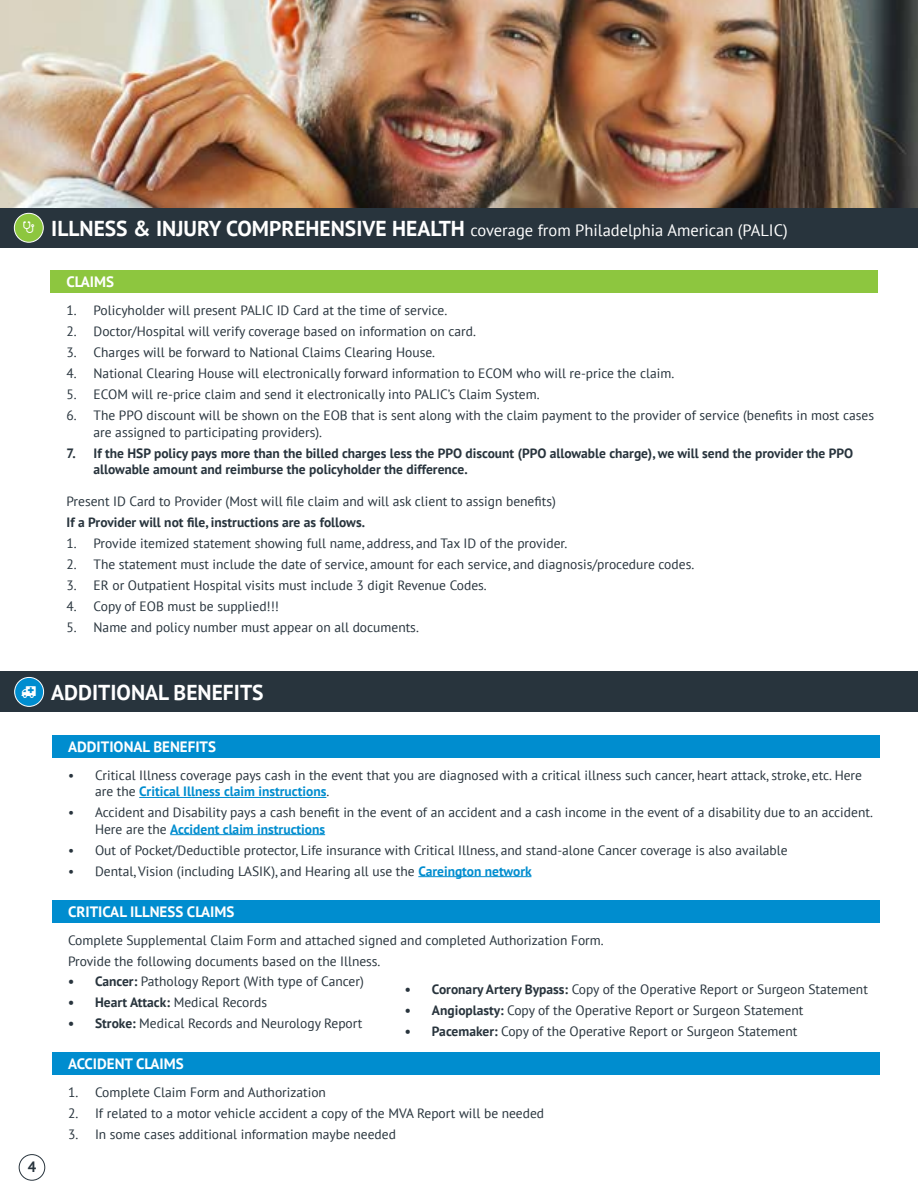
<style>
.page{position:relative;width:918px;height:1188px;background:#fff}
.page>*{position:absolute;margin:0;border:0;box-sizing:border-box;transform-origin:0 0}
.t1{font:700 21.6px "PT Sans";color:#fff}
.t2{font:16.5px "PT Sans";color:#fff}
.t3{font:700 15px "PT Sans";color:#fff}
.t4{font:700 15px "PT Sans";color:#28343d}
.t5{font:13.5px/16.2px "PT Sans";color:#28343d}
.t6{font:700 13.5px/16.2px "PT Sans";color:#28343d}
.s1{font-weight:700;font-size:21.6px}
.s2{font-weight:700;color:#008dcf}
.s3{font-weight:700}
</style>
<div class="page">
<div style="left:0;top:207px;width:918px;height:41px;background:#28343d"></div>
<div style="left:14px;top:213px;width:29px;height:29px;background:#8dc63f;border-radius:50%"></div>
<div style="left:14px;top:213px;width:30px;height:30px;border:1px solid #fff;border-radius:50%"></div>
<div style="left:51px;top:270px;width:827px;height:23px;background:#8dc63f"></div>
<img style="left:0;top:0;width:918px;height:207px">
<div style="left:0;top:672px;width:918px;height:40px;background:#28343d"></div>
<hr style="left:139px;top:797px;width:187px;height:1px;background:#008dcf">
<hr style="left:170px;top:834px;width:155px;height:1px;background:#008dcf">
<hr style="left:418px;top:876px;width:113px;height:1px;background:#008dcf">
<div style="left:52px;top:735px;width:828px;height:23px;background:#008dcf"></div>
<div style="left:52px;top:900px;width:828px;height:23px;background:#008dcf"></div>
<div style="left:52px;top:1052px;width:828px;height:22px;background:#008dcf"></div>
<div style="left:15px;top:677px;width:29px;height:29px;background:#008dcf;border-radius:50%"></div>
<div style="left:14px;top:677px;width:30px;height:30px;border:1px solid #fff;border-radius:50%"></div>
<div style="left:19px;top:1154px;width:26px;height:27px;border:1px solid #28343d;border-radius:50%"></div>
<p class="t2" style="left:51px;top:219px;width:738px"><span class="s1">ILLNESS &amp; INJURY COMPREHENSIVE HEALTH</span> coverage from Philadelphia American (PALIC)</p>
<p class="t3" style="left:67px;top:272px;width:49px">CLAIMS</p>
<p class="t5" style="left:67px;top:302px;width:382px">1. Policyholder will present PALIC ID Card at the time of service.</p>
<p class="t5" style="left:67px;top:323px;width:411px">2. Doctor/Hospital will verify coverage based on information on card.</p>
<p class="t5" style="left:67px;top:344px;width:370px">3. Charges will be forward to National Claims Clearing House.</p>
<p class="t5" style="left:67px;top:365px;width:609px">4. National Clearing House will electronically forward information to ECOM who will re-price the claim.</p>
<p class="t5" style="left:67px;top:386px;width:475px">5. ECOM will re-price claim and send it electronically into PALIC’s Claim System.</p>
<p class="t5" style="left:94px;top:407px;width:782px;text-indent:-27px">6. The PPO discount will be shown on the EOB that is sent along with the claim payment to the provider of service (benefits in most cases are assigned to participating providers).</p>
<p class="t6" style="left:94px;top:444px;width:761px;text-indent:-27px">7. If the HSP policy pays more than the billed charges less the PPO discount (PPO allowable charge), we will send the provider the PPO allowable amount and reimburse the policyholder the difference.</p>
<p class="t5" style="left:67px;top:493px;width:491px">Present ID Card to Provider (Most will file claim and will ask client to assign benefits)</p>
<p class="t6" style="left:67px;top:514px;width:300px">If a Provider will not file, instructions are as follows.</p>
<p class="t5" style="left:67px;top:535px;width:502px">1. Provide itemized statement showing full name, address, and Tax ID of the provider.</p>
<p class="t5" style="left:67px;top:556px;width:629px">2. The statement must include the date of service, amount for each service, and diagnosis/procedure codes.</p>
<p class="t5" style="left:67px;top:577px;width:422px">3. ER or Outpatient Hospital visits must include 3 digit Revenue Codes.</p>
<p class="t5" style="left:67px;top:598px;width:214px">4. Copy of EOB must be supplied!!!</p>
<p class="t5" style="left:67px;top:619px;width:354px">5. Name and policy number must appear on all documents.</p>
<h1 class="t1" style="left:51px;top:678px;width:214px">ADDITIONAL BENEFITS</h1>
<p class="t4" style="left:28px;top:1157px;width:10px">4</p>
<p class="t3" style="left:68px;top:737px;width:150px">ADDITIONAL BENEFITS</p>
<p class="t5" style="left:95px;top:767px;width:768px;text-indent:-27px">• Critical Illness coverage pays cash in the event that you are diagnosed with a critical illness such cancer, heart attack, stroke, etc. Here are the <span class="s2">Critical Illness claim instructions</span>.</p>
<p class="t5" style="left:95px;top:804px;width:780px;text-indent:-27px">• Accident and Disability pays a cash benefit in the event of an accident and a cash income in the event of a disability due to an accident.<br>Here are the <span class="s2">Accident claim instructions</span></p>
<p class="t5" style="left:68px;top:842px;width:721px">• Out of Pocket/Deductible protector, Life insurance with Critical Illness, and stand-alone Cancer coverage is also available</p>
<p class="t5" style="left:68px;top:863px;width:465px">• Dental, Vision (including LASIK), and Hearing all use the <span class="s2">Careington network</span></p>
<p class="t3" style="left:68px;top:902px;width:168px">CRITICAL ILLNESS CLAIMS</p>
<p class="t5" style="left:68px;top:930px;width:537px;line-height:21px">Complete Supplemental Claim Form and attached signed and completed Authorization Form.<br>Provide the following documents based on the Illness.</p>
<p class="t5" style="left:68px;top:973px;width:297px"><span class="s3">• Cancer:</span> Pathology Report (With type of Cancer)</p>
<p class="t5" style="left:68px;top:994px;width:201px"><span class="s3">• Heart Attack:</span> Medical Records</p>
<p class="t5" style="left:68px;top:1015px;width:296px"><span class="s3">• Stroke:</span> Medical Records and Neurology Report</p>
<p class="t5" style="left:405px;top:981px;width:464px"><span class="s3">• Coronary Artery Bypass:</span> Copy of the Operative Report or Surgeon Statement</p>
<p class="t5" style="left:405px;top:1002px;width:400px"><span class="s3">• Angioplasty:</span> Copy of the Operative Report or Surgeon Statement</p>
<p class="t5" style="left:405px;top:1023px;width:394px"><span class="s3">• Pacemaker:</span> Copy of the Operative Report or Surgeon Statement</p>
<p class="t3" style="left:68px;top:1053px;width:117px">ACCIDENT CLAIMS</p>
<p class="t5" style="left:68px;top:1084px;width:259px">1. Complete Claim Form and Authorization</p>
<p class="t5" style="left:68px;top:1105px;width:478px">2. If related to a motor vehicle accident a copy of the MVA Report will be needed</p>
<p class="t5" style="left:68px;top:1126px;width:329px">3. In some cases additional information maybe needed</p>
</div>
